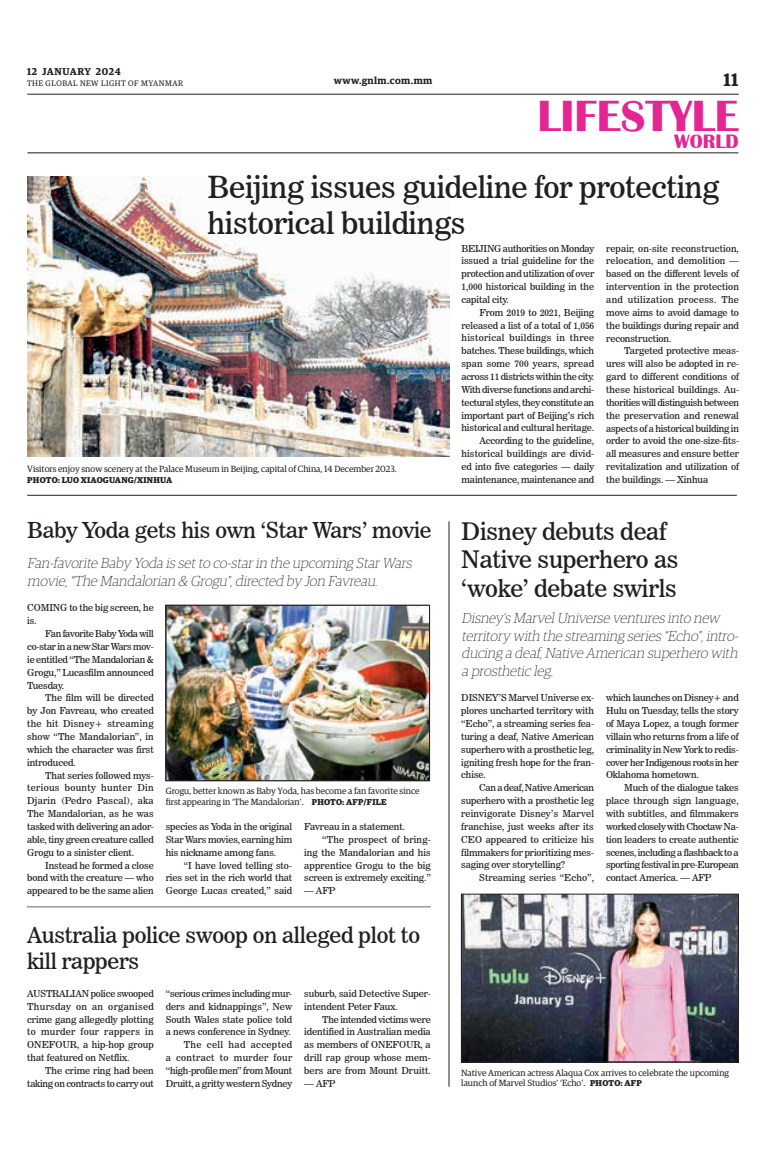
<style>
.page{position:relative;width:773px;height:1152px;background:#fff}
.page>*{position:absolute;margin:0;border:0;box-sizing:border-box;transform-origin:0 0}
.t1{font:700 45px "Britannic";color:#e42692}
._2_Clm_Head{font:30.3px/36.3px "News 706 BT Roman C";letter-spacing:-.01em;color:#231f20}
._2_Clm_Head-2{font:24px/28.8px "News 706 BT Roman C";letter-spacing:-.01em;color:#231f20}
._3_Clm_Head{font:22px/26.4px "News 706 BT Roman C";letter-spacing:-.01em;color:#231f20}
._2_Clm_Head-3{font:21.9px "News 706 BT Roman C";letter-spacing:-.01em;color:#231f20}
.t2{font:700 20px "Britannic";color:#e42692}
.t3{font:600 18px "Guardian Egyp";color:#231f20}
.t4{font:italic 100 14.5px/17.4px "Guardian Egyp";color:#231f20}
.t5{font:600 10px "Guardian Egyp";letter-spacing:.045em;color:#231f20}
._2nd_Body{font:9.5px/12.9px "News 706 BT Roman C";letter-spacing:-.01em;color:#231f20;text-align:justify}
.Normal_Para{font:9.5px/12.9px "News 706 BT Roman C";letter-spacing:-.01em;color:#231f20;text-align:justify}
._2nd_Body-2{font:9.5px "News 706 BT Roman C";letter-spacing:.01em;color:#231f20}
.t6{font:9px/10.8px "Guardian Egyp";color:#231f20}
.t7{font:700 8.5px "Guardian Egyp";letter-spacing:.02em;color:#231f20}
.t8{font:8px "Guardian Egyp";letter-spacing:.06em;color:#231f20}
.s1{font-weight:700;font-size:8.5px}
</style>
<div class="page">
<hr style="left:27px;top:94px;width:711px;height:1px;background:#231f20">
<hr style="left:27px;top:153px;width:711px;height:1px;background:#231f20">
<img style="left:168px;top:607px;width:259px;height:172px">
<div style="left:166px;top:605px;width:263px;height:176px;border:1px solid #231f20"></div>
<img style="left:463px;top:896px;width:273px;height:164px">
<div style="left:461px;top:894px;width:277px;height:168px;border:1px solid #231f20"></div>
<hr style="left:27px;top:495px;width:709px;height:1px;background:#231f20">
<hr style="left:449px;top:521px;width:1px;height:566px;background:#231f20">
<img style="left:27px;top:176px;width:422px;height:281px">
<hr style="left:27px;top:907px;width:404px;height:1px;background:#231f20">
<p class="t5" style="left:27px;top:64px;width:95px">12 JANUARY 2024</p>
<p class="t8" style="left:27px;top:78px;width:158px">THE GLOBAL NEW LIGHT OF MYANMAR</p>
<p class="t5" style="left:334px;top:73px;width:100px">www.gnlm.com.mm</p>
<h3 class="t3" style="left:723px;top:67px;width:16px">11</h3>
<h1 class="t1" style="left:537px;top:91px;width:203px">LIFESTYLE</h1>
<h3 class="t2" style="left:674px;top:130px;width:66px">WORLD</h3>
<p class="_2_Clm_Head" style="left:207px;top:169px;width:513px">Beijing issues guideline for protecting historical buildings</p>
<p class="t6" style="left:27px;top:463px;width:371px">Visitors enjoy snow scenery at the Palace Museum in Beijing, capital of China, 14 December 2023.</p>
<p class="t7" style="left:27px;top:473px;width:146px">PHOTO: LUO XIAOGUANG/XINHUA</p>
<p class="_2_Clm_Head-3" style="left:27px;top:517px;width:406px">Baby Yoda gets his own ‘Star Wars’ movie</p>
<p class="t4" style="left:27px;top:554px;width:389px">Fan-favorite Baby Yoda is setto co-starin the upcoming StarWars movie,“The Mandalorian &amp; Grogu”,directed by Jon Favreau.</p>
<p class="Normal_Para" style="left:27px;top:602px;width:128px">COMING to the big screen, he is.</p>
<p class="_2nd_Body" style="left:27px;top:627px;width:128px;text-indent:18px">Fan favorite Baby Yoda will co-star in a new Star Wars mov&shy;ie entitled “The Mandalorian &amp; Grogu,” Lucasfilm announced Tuesday.</p>
<p class="_2nd_Body" style="left:27px;top:692px;width:128px;text-indent:18px">The film will be directed by Jon Favreau, who created the hit Disney+ streaming show “The Mandalorian”, in which the character was first introduced.</p>
<p class="_2nd_Body" style="left:27px;top:769px;width:128px;text-indent:18px">That series followed mys&shy;terious bounty hunter Din Djarin (Pedro Pascal), aka The Mandalorian, as he was tasked with delivering an ador&shy;able, tiny green creature called Grogu to a sinister client.</p>
<p class="_2nd_Body" style="left:27px;top:859px;width:128px;text-indent:18px">Instead he formed a close bond with the creature — who appeared to be the same alien</p>
<p class="t6" style="left:166px;top:785px;width:255px">Grogu, better known as Baby Yoda, has become a fan favorite since first appearing in ‘The Mandalorian’. <span class="s1">PHOTO: AFP/FILE</span></p>
<p class="_2nd_Body" style="left:166px;top:820px;width:128px">species as Yoda in the original Star Wars movies, earning him his nickname among fans.</p>
<p class="_2nd_Body" style="left:166px;top:859px;width:128px;text-indent:18px">“I have loved telling sto&shy;ries set in the rich world that George Lucas created,” said</p>
<p class="_2nd_Body" style="left:304px;top:820px;width:102px">Favreau in a statement.</p>
<p class="_2nd_Body" style="left:304px;top:833px;width:128px;text-indent:18px">“The prospect of bring&shy;ing the Mandalorian and his apprentice Grogu to the big screen is extremely exciting.”</p>
<p class="_2nd_Body" style="left:304px;top:884px;width:32px">— AFP</p>
<p class="_3_Clm_Head" style="left:27px;top:922px;width:394px">Australia police swoop on alleged plot to kill rappers</p>
<p class="Normal_Para" style="left:27px;top:987px;width:128px">AUSTRALIAN police swooped Thursday on an organised crime gang allegedly plotting to murder four rappers in ONEFOUR, a hip-hop group that featured on Netflix.</p>
<p class="_2nd_Body" style="left:27px;top:1064px;width:128px;text-align:right">The crime ring had been taking on contracts to carry out</p>
<p class="_2nd_Body" style="left:166px;top:987px;width:128px">“serious crimes including mur&shy;ders and kidnappings”, New South Wales state police told a news conference in Sydney.</p>
<p class="_2nd_Body" style="left:166px;top:1038px;width:128px;text-indent:18px">The cell had accepted a contract to murder four “high-profile men” from Mount Druitt, a gritty western Sydney</p>
<p class="_2nd_Body" style="left:304px;top:987px;width:128px">suburb, said Detective Super&shy;intendent Peter Faux.</p>
<p class="_2nd_Body" style="left:304px;top:1013px;width:128px;text-indent:18px">The intended victims were identified in Australian media as members of ONEFOUR, a drill rap group whose mem&shy;bers are from Mount Druitt.</p>
<p class="_2nd_Body" style="left:304px;top:1077px;width:33px">— AFP</p>
<p class="Normal_Para" style="left:461px;top:242px;width:134px">BEIJING authorities on Monday issued a trial guideline for the protection and utilization of over 1,000 historical building in the capital city.</p>
<p class="_2nd_Body" style="left:461px;top:306px;width:134px;text-indent:18px">From 2019 to 2021, Beijing released a list of a total of 1,056 historical buildings in three batches. These buildings, which span some 700 years, spread across 11 districts within the city.<br>With diverse functions and archi&shy;tectural styles, they constitute an important part of Beijing’s rich historical and cultural heritage.</p>
<p class="_2nd_Body" style="left:461px;top:434px;width:134px;text-indent:18px">According to the guideline, historical buildings are divid&shy;ed into five categories — daily maintenance, maintenance and</p>
<p class="_2nd_Body" style="left:606px;top:242px;width:134px">repair, on-site reconstruction, relocation, and demolition — based on the different levels of intervention in the protection and utilization process. The move aims to avoid damage to the buildings during repair and reconstruction.</p>
<p class="_2nd_Body" style="left:606px;top:345px;width:134px;text-indent:18px">Targeted protective meas&shy;ures will also be adopted in re&shy;gard to different conditions of these historical buildings. Au&shy;thorities will distinguish between the preservation and renewal aspects of a historical building in order to avoid the one-size-fits&shy;all measures and ensure better revitalization and utilization of the buildings. — Xinhua</p>
<p class="_2_Clm_Head-2" style="left:461px;top:517px;width:219px">Disney debuts deaf<br>Native superhero as ‘woke’ debate swirls</p>
<p class="t4" style="left:461px;top:609px;width:281px">Disney ’s MarvelUniverse ventures into new territory with the streaming series “Echo”,intro&shy;ducing a deaf,Native American superhero with a prosthetic leg.</p>
<p class="Normal_Para" style="left:461px;top:691px;width:134px">DISNEY’S Marvel Universe ex&shy;plores uncharted territory with “Echo”, a streaming series fea&shy;turing a deaf, Native American superhero with a prosthetic leg, igniting fresh hope for the fran&shy;chise.</p>
<p class="_2nd_Body" style="left:461px;top:781px;width:134px;text-indent:18px">Can a deaf, Native American superhero with a prosthetic leg reinvigorate Disney’s Marvel franchise, just weeks after its CEO appeared to criticize his filmmakers for prioritizing mes&shy;saging over storytelling?</p>
<p class="_2nd_Body-2" style="left:479px;top:872px;width:116px">Streaming series “Echo”,</p>
<p class="_2nd_Body" style="left:606px;top:691px;width:134px">which launches on Disney+ and Hulu on Tuesday, tells the story of Maya Lopez, a tough former villain who returns from a life of criminality in New York to redis&shy;cover her Indigenous roots in her Oklahoma hometown.</p>
<p class="_2nd_Body" style="left:606px;top:781px;width:134px;text-indent:18px">Much of the dialogue takes place through sign language, with subtitles, and filmmakers worked closely with Choctaw Na&shy;tion leaders to create authentic scenes, including a flashback to a sporting festival in pre-European contact America. — AFP</p>
<p class="t6" style="left:461px;top:1067px;width:269px">Native American actress Alaqua Cox arrives to celebrate the upcoming launch of Marvel Studios’ ‘Echo’. <span class="s1">PHOTO: AFP</span></p>
</div>
